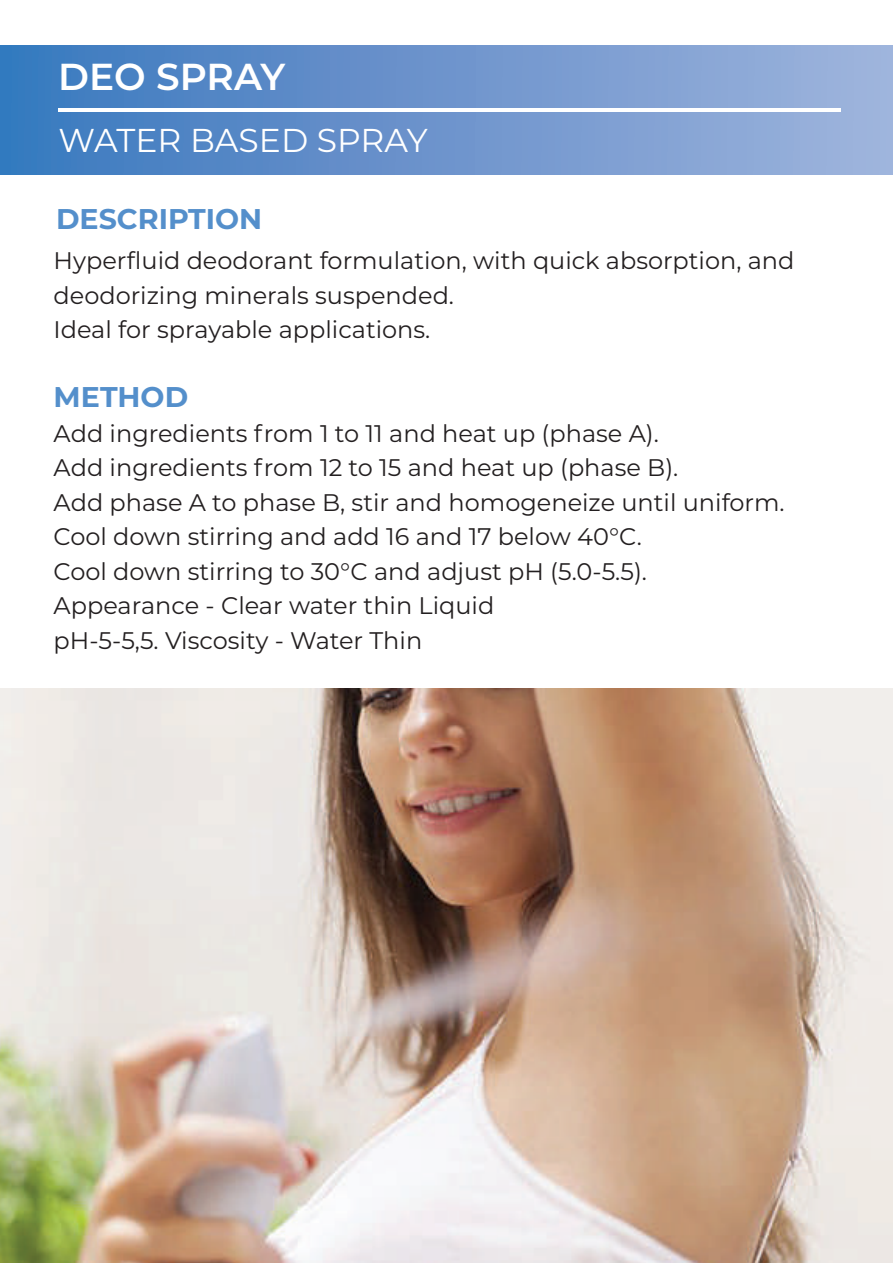
<style>
.page{position:relative;width:893px;height:1263px;background:#fff}
.page>*{position:absolute;margin:0;border:0;box-sizing:border-box;transform-origin:0 0}
.t1{font:600 37.5px "Montserrat";color:#fff}
.t2{font:33px "Montserrat";color:#fff}
.t3{font:700 28.5px "Montserrat";color:#548fcb}
.t4{font:24px/34.5px "Montserrat";color:#231f20}
</style>
<div class="page">
<div style="left:0;top:46px;width:893px;height:129px;background:linear-gradient(to right,#3b79bf,#a2b4dd)"></div>
<hr style="left:58px;top:109px;width:783px;height:3px;background:#fff">
<img style="left:1px;top:688px;width:892px;height:575px">
<h1 class="t1" style="left:58px;top:50px;width:229px">DEO SPRAY</h1>
<h2 class="t2" style="left:59px;top:117px;width:371px">WATER BASED SPRAY</h2>
<p class="t3" style="left:56px;top:198px;width:208px">DESCRIPTION</p>
<p class="t4" style="left:54px;top:243px;width:742px">Hyperfluid deodorant formulation, with quick absorption, and deodorizing minerals suspended.<br>Ideal for sprayable applications.</p>
<p class="t3" style="left:54px;top:376px;width:136px">METHOD</p>
<p class="t4" style="left:54px;top:415px;width:732px">Add ingredients from 1 to 11 and heat up (phase A).<br>Add ingredients from 12 to 15 and heat up (phase B).<br>Add phase A to phase B, stir and homogeneize until uniform.<br>Cool down stirring and add 16 and 17 below 40°C.<br>Cool down stirring to 30°C and adjust pH (5.0-5.5).<br>Appearance - Clear water thin Liquid<br>pH-5-5,5. Viscosity - Water Thin</p>
</div>
